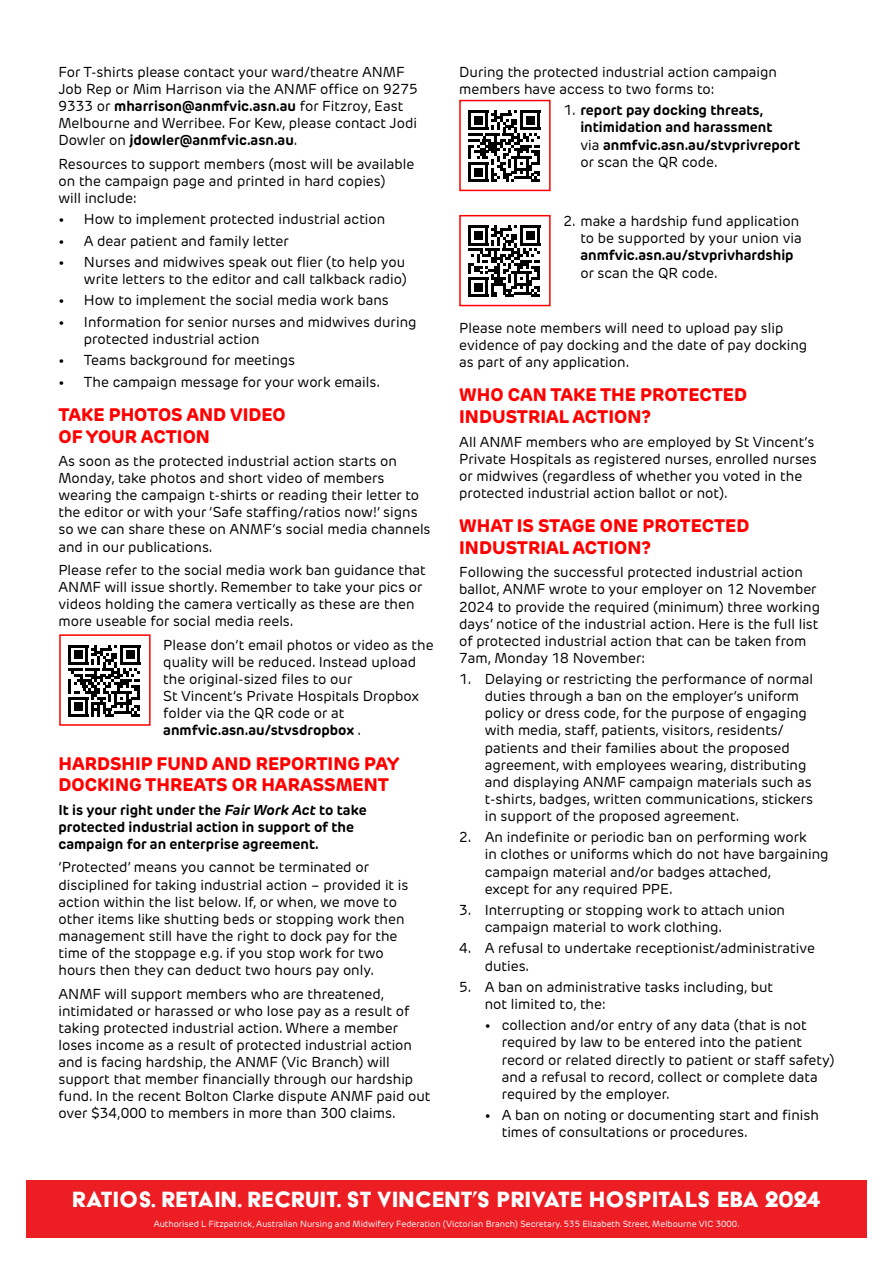
<style>
.page{position:relative;width:893px;height:1263px;background:#fff}
.page>*{position:absolute;margin:0;border:0;box-sizing:border-box;transform-origin:0 0}
.t1{font:25.5px "Acier BAT Text Solid";letter-spacing:.01em;color:#fff}
.t2{font:800 18px/21.6px "New Rubrik Edge";color:#f00}
.t3{font:14.25px/17.1px "New Rubrik Edge";color:#000}
.t4{font:700 14.25px/17.1px "New Rubrik Edge";color:#000}
.t5{font:8.85px "New Rubrik Edge";color:#fff}
.s1{font-weight:700}
.s2{font-style:italic}
.s3{font-weight:400}
</style>
<div class="page">
<div style="left:26px;top:1180px;width:841px;height:57px;background:#ed1d24"></div>
<svg style="left:68px;top:645px;width:72px;height:72px"></svg>
<hr style="left:68px;top:714px;width:20px;height:3px;background:#000">
<div style="left:74px;top:702px;width:9px;height:9px;background:#000"></div>
<div style="left:59px;top:634px;width:92px;height:92px;border:2px solid #f00"></div>
<svg style="left:468px;top:110px;width:72px;height:72px"></svg>
<hr style="left:468px;top:179px;width:20px;height:3px;background:#000">
<div style="left:474px;top:168px;width:9px;height:8px;background:#000"></div>
<div style="left:459px;top:100px;width:92px;height:91px;border:2px solid #f00"></div>
<svg style="left:468px;top:225px;width:72px;height:72px"></svg>
<hr style="left:468px;top:294px;width:20px;height:3px;background:#000">
<div style="left:474px;top:283px;width:9px;height:9px;background:#000"></div>
<div style="left:459px;top:215px;width:92px;height:91px;border:2px solid #f00"></div>
<p class="t3" style="left:58px;top:63px;width:361px">For T-shirts please contact your ward/theatre ANMF Job Rep or Mim Harrison via the ANMF office on 9275<br>9333 or <span class="s1">mharrison@anmfvic.asn.au</span> for Fitzroy, East Melbourne and Werribee. For Kew, please contact Jodi Dowler on <span class="s1">jdowler@anmfvic.asn.au</span>.</p>
<p class="t3" style="left:58px;top:155px;width:357px">Resources to support members (most will be available on the campaign page and printed in hard copies)<br>will include:</p>
<p class="t3" style="left:58px;top:211px;width:328px">• How to implement protected industrial action</p>
<p class="t3" style="left:58px;top:232px;width:232px">• A dear patient and family letter</p>
<p class="t3" style="left:58px;top:253px;width:350px;text-align:right">• Nurses and midwives speak out flier (to help you write letters to the editor and call talkback radio)</p>
<p class="t3" style="left:58px;top:292px;width:332px">• How to implement the social media work bans</p>
<p class="t3" style="left:84px;top:313px;width:334px;text-indent:-26px">• Information for senior nurses and midwives during protected industrial action</p>
<p class="t3" style="left:58px;top:352px;width:238px">• Teams background for meetings</p>
<p class="t3" style="left:58px;top:373px;width:323px">• The campaign message for your work emails.</p>
<p class="t2" style="left:58px;top:404px;width:229px">TAKE PHOTOS AND VIDEO<br>OF YOUR ACTION</p>
<p class="t3" style="left:58px;top:452px;width:374px">As soon as the protected industrial action starts on Monday, take photos and short video of members wearing the campaign t-shirts or reading their letter to the editor or with your ‘Safe staffing/ratios now!’ signs so we can share these on ANMF’s social media channels and in our publications.</p>
<p class="t3" style="left:58px;top:561px;width:369px">Please refer to the social media work ban guidance that ANMF will issue shortly. Remember to take your pics or videos holding the camera vertically as these are then more useable for social media reels.</p>
<p class="t3" style="left:163px;top:636px;width:272px">Please don’t email photos or video as the quality will be reduced. Instead upload the original-sized files to our<br>St Vincent’s Private Hospitals Dropbox folder via the QR code or at <span class="s1">anmfvic.asn.au/stvsdropbox</span> .</p>
<p class="t2" style="left:58px;top:752px;width:343px">HARDSHIP FUND AND REPORTING PAY<br>DOCKING THREATS OR HARASSMENT</p>
<p class="t4" style="left:58px;top:801px;width:310px">It is your right under the <span class="s2">Fair Work Act</span> to take protected industrial action in support of the campaign for an enterprise agreement.</p>
<p class="t3" style="left:58px;top:859px;width:352px">‘Protected’ means you cannot be terminated or disciplined for taking industrial action – provided it is action within the list below. If, or when, we move to other items like shutting beds or stopping work then management still have the right to dock pay for the time of the stoppage e.g. if you stop work for two hours then they can deduct two hours pay only.</p>
<p class="t3" style="left:58px;top:985px;width:374px">ANMF will support members who are threatened, intimidated or harassed or who lose pay as a result of taking protected industrial action. Where a member loses income as a result of protected industrial action and is facing hardship, the ANMF (Vic Branch) will support that member financially through our hardship fund. In the recent Bolton Clarke dispute ANMF paid out over $34,000 to members in more than 300 claims.</p>
<p class="t3" style="left:459px;top:63px;width:319px">During the protected industrial action campaign members have access to two forms to:</p>
<p class="t4" style="left:580px;top:102px;width:221px;text-indent:-17px"><span class="s3">1.</span> report pay docking threats, intimidation and harassment<br><span class="s3">via</span> anmfvic.asn.au/stvprivreport <span class="s3">or scan the QR code.</span></p>
<p class="t3" style="left:563px;top:213px;width:240px;text-align:right">2. make a hardship fund application to be supported by your union via</p>
<p class="t4" style="left:580px;top:247px;width:215px">anmfvic.asn.au/stvprivhardship</p>
<p class="t3" style="left:580px;top:264px;width:139px">or scan the QR code.</p>
<p class="t3" style="left:459px;top:319px;width:349px">Please note members will need to upload pay slip evidence of pay docking and the date of pay docking as part of any application.</p>
<p class="t2" style="left:459px;top:384px;width:290px">WHO CAN TAKE THE PROTECTED<br>INDUSTRIAL ACTION?</p>
<p class="t3" style="left:459px;top:433px;width:359px">All ANMF members who are employed by St Vincent’s Private Hospitals as registered nurses, enrolled nurses or midwives (regardless of whether you voted in the protected industrial action ballot or not).</p>
<p class="t2" style="left:459px;top:515px;width:292px">WHAT IS STAGE ONE PROTECTED<br>INDUSTRIAL ACTION?</p>
<p class="t3" style="left:459px;top:564px;width:362px">Following the successful protected industrial action ballot, ANMF wrote to your employer on 12 November 2024 to provide the required (minimum) three working days’ notice of the industrial action. Here is the full list of protected industrial action that can be taken from 7am, Monday 18 November:</p>
<p class="t3" style="left:485px;top:671px;width:330px;text-indent:-26px">1. Delaying or restricting the performance of normal duties through a ban on the employer’s uniform policy or dress code, for the purpose of engaging with media, staff, patients, visitors, residents/ patients and their families about the proposed agreement, with employees wearing, distributing and displaying ANMF campaign materials such as t-shirts, badges, written communications, stickers in support of the proposed agreement.</p>
<p class="t3" style="left:485px;top:829px;width:345px;text-indent:-26px">2. An indefinite or periodic ban on performing work<br>in clothes or uniforms which do not have bargaining campaign material and/or badges attached,<br>except for any required PPE.</p>
<p class="t3" style="left:485px;top:901px;width:302px;text-indent:-26px">3. Interrupting or stopping work to attach union campaign material to work clothing.</p>
<p class="t3" style="left:485px;top:940px;width:332px;text-indent:-26px">4. A refusal to undertake receptionist/administrative duties.</p>
<p class="t3" style="left:485px;top:978px;width:290px;text-indent:-26px">5. A ban on administrative tasks including, but not limited to, the:</p>
<p class="t3" style="left:502px;top:1017px;width:334px;text-indent:-17px">• collection and/or entry of any data (that is not required by law to be entered into the patient record or related directly to patient or staff safety) and a refusal to record, collect or complete data required by the employer.</p>
<p class="t3" style="left:502px;top:1106px;width:319px;text-indent:-17px">• A ban on noting or documenting start and finish times of consultations or procedures.</p>
<h1 class="t1" style="left:72px;top:1186px;width:750px">RATIOS. RETAIN. RECRUIT. ST VINCENT’S PRIVATE HOSPITALS EBA 2024</h1>
<p class="t5" style="left:154px;top:1218px;width:587px">Authorised L Fitzpatrick, Australian Nursing and Midwifery Federation (Victorian Branch) Secretary. 535 Elizabeth Street, Melbourne VIC 3000.</p>
</div>
